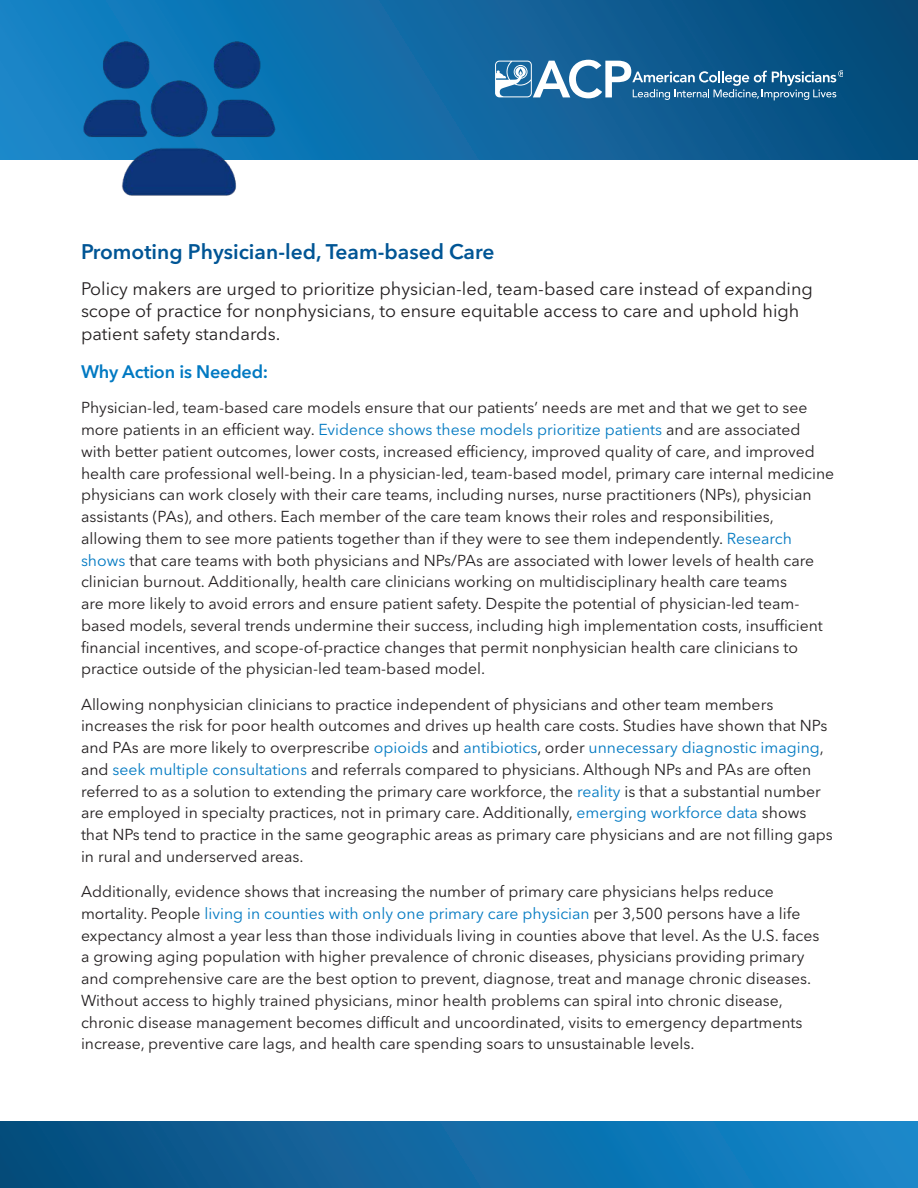
<style>
.page{position:relative;width:918px;height:1188px;background:#fff}
.page>*{position:absolute;margin:0;border:0;box-sizing:border-box;transform-origin:0 0}
.Heads{font:600 21px "Avenir Next LT Pro";color:#005595}
.Body{font:18px/22.5px "Avenir Next LT Pro";color:#231f20}
.Subheads{font:600 18px "Avenir Next LT Pro";letter-spacing:-.01em;color:#0079c2}
.Body-2{font:15.75px/21.8px "Avenir Next LT Pro";color:#231f20}
.s1{color:#0079c2}
</style>
<div class="page">
<div style="left:0;top:0;width:918px;height:160px;background:linear-gradient(to right,#1485c9,#094b7a)"></div>
<svg style="left:495px;top:60px;width:348px;height:40px"></svg>
<div style="left:0;top:1121px;width:918px;height:67px;background:linear-gradient(to right,#094c7c,#1689cd)"></div>
<img style="left:75px;top:36px;width:203px;height:160px">
<p class="Heads" style="left:81px;top:239px;width:415px">Promoting Physician-led, Team-based Care</p>
<p class="Body" style="left:81px;top:277px;width:733px">Policy makers are urged to prioritize physician-led, team-based care instead of expanding scope of practice for nonphysicians, to ensure equitable access to care and uphold high patient safety standards.</p>
<p class="Subheads" style="left:81px;top:361px;width:189px">Why Action is Needed:</p>
<p class="Body-2" style="left:81px;top:397px;width:755px">Physician-led, team-based care models ensure that our patients’ needs are met and that we get to see more patients in an efficient way. <span class="s1">Evidence shows these models prioritize patients</span> and are associated with better patient outcomes, lower costs, increased efficiency, improved quality of care, and improved health care professional well-being. In a physician-led, team-based model, primary care internal medicine physicians can work closely with their care teams, including nurses, nurse practitioners (NPs), physician assistants (PAs), and others. Each member of the care team knows their roles and responsibilities, allowing them to see more patients together than if they were to see them independently. <span class="s1">Research shows</span> that care teams with both physicians and NPs/PAs are associated with lower levels of health care clinician burnout. Additionally, health care clinicians working on multidisciplinary health care teams<br>are more likely to avoid errors and ensure patient safety. Despite the potential of physician-led team&shy;based models, several trends undermine their success, including high implementation costs, insufficient financial incentives, and scope-of-practice changes that permit nonphysician health care clinicians to practice outside of the physician-led team-based model.</p>
<p class="Body-2" style="left:81px;top:693px;width:753px">Allowing nonphysician clinicians to practice independent of physicians and other team members increases the risk for poor health outcomes and drives up health care costs. Studies have shown that NPs and PAs are more likely to overprescribe <span class="s1">opioids</span> and <span class="s1">antibiotics</span>, order <span class="s1">unnecessary diagnostic imaging</span>, and <span class="s1">seek multiple consultations</span> and referrals compared to physicians. Although NPs and PAs are often referred to as a solution to extending the primary care workforce, the <span class="s1">reality</span> is that a substantial number are employed in specialty practices, not in primary care. Additionally, <span class="s1">emerging workforce data</span> shows that NPs tend to practice in the same geographic areas as primary care physicians and are not filling gaps in rural and underserved areas.</p>
<p class="Body-2" style="left:81px;top:881px;width:740px">Additionally, evidence shows that increasing the number of primary care physicians helps reduce mortality. People <span class="s1">living in counties with only one primary care physician</span> per 3,500 persons have a life expectancy almost a year less than those individuals living in counties above that level. As the U.S. faces a growing aging population with higher prevalence of chronic diseases, physicians providing primary and comprehensive care are the best option to prevent, diagnose, treat and manage chronic diseases.<br>Without access to highly trained physicians, minor health problems can spiral into chronic disease, chronic disease management becomes difficult and uncoordinated, visits to emergency departments increase, preventive care lags, and health care spending soars to unsustainable levels.</p>
</div>
